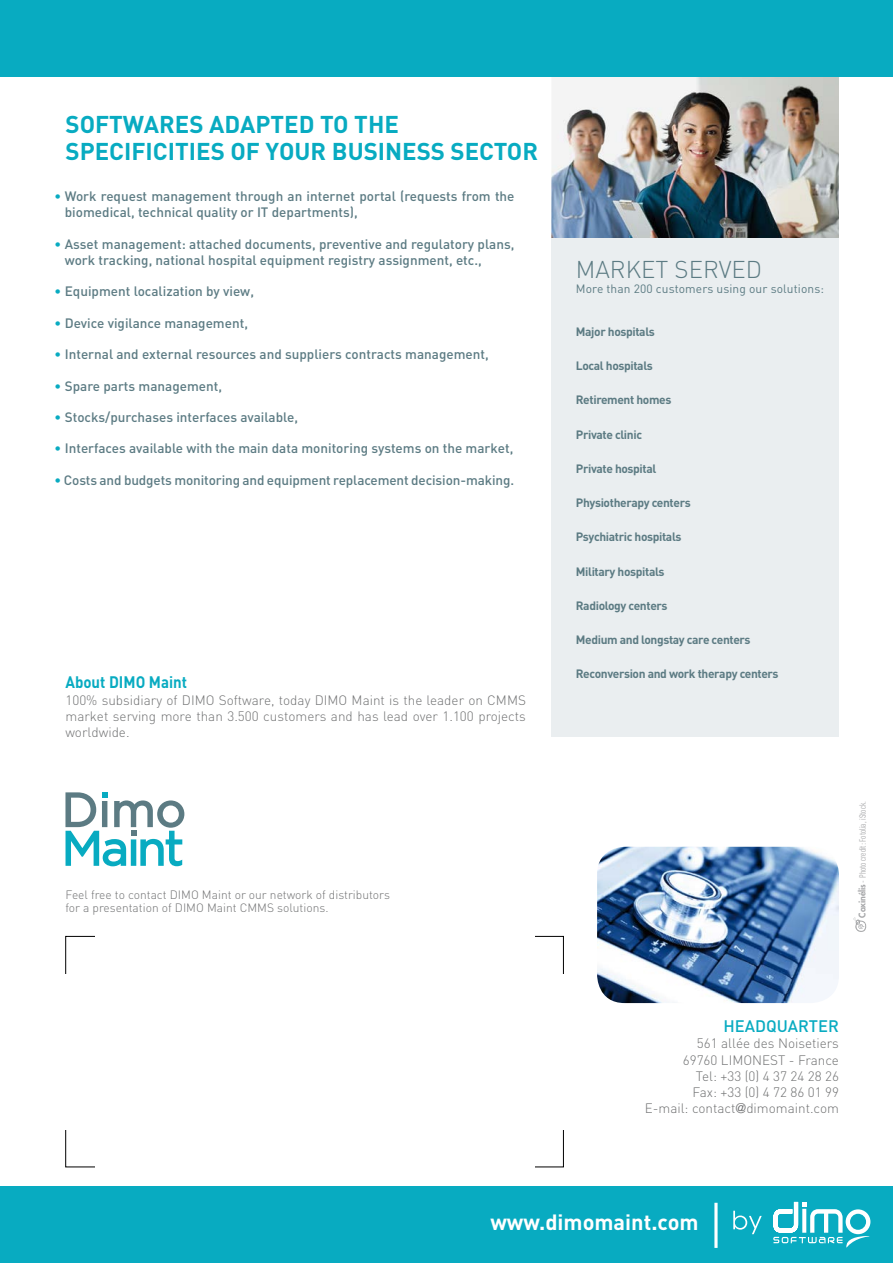
<style>
.page{position:relative;width:893px;height:1263px;background:#fff}
.page>*{position:absolute;margin:0;border:0;box-sizing:border-box;transform-origin:0 0}
.t1{font:700 24px/27px "DIN";color:#08abc1}
.t2{font:300 24px "DIN";color:#5c7b83}
.t3{font:700 21.75px "DIN";color:#fff}
.t4{font:700 16.5px "DIN";color:#08abc1;scale:.91 1}
.t5{font:500 16.5px "DIN";color:#08abc1}
.t6{font:500 13.5px/16.5px "DIN";color:#5c7b83}
.t7{font:300 13.5px/16.2px "DIN";color:#707172;text-align:right}
.t8{font:700 12px "DIN";letter-spacing:-.03em;color:#5c7b83}
.t9{font:300 12px/13.5px "DIN";color:#707172}
.t10{font:12px "DIN";letter-spacing:.01em;color:#5c7b83}
.t11{font:9px "DIN Cond";color:#a5a6a8}
.s1{font-weight:300;color:#08abc1}
.s2{font-family:"Futura";font-weight:800;font-size:8.85px}
.s3{font-family:"Helvetica"}
</style>
<div class="page">
<img style="left:551px;top:77px;width:288px;height:161px">
<div style="left:551px;top:238px;width:288px;height:499px;background:#eaeef0"></div>
<div style="left:0;top:1186px;width:893px;height:77px;background:#08abc1"></div>
<div style="left:0;top:0;width:893px;height:77px;background:#08abc1"></div>
<svg style="left:714px;top:1203px;width:4px;height:45px"></svg>
<svg style="left:773px;top:1202px;width:98px;height:46px"></svg>
<svg style="left:733px;top:1211px;width:29px;height:23px"></svg>
<svg style="left:65px;top:792px;width:119px;height:74px"></svg>
<svg style="left:853px;top:917px;width:14px;height:15px"></svg>
<img style="left:597px;top:847px;width:242px;height:156px">
<h1 class="t1" style="left:65px;top:110px;width:474px">SOFTWARES ADAPTED TO THE<br>SPECIFICITIES OF YOUR BUSINESS SECTOR</h1>
<p class="t6" style="left:65px;top:187px;width:451px;text-indent:-11px"><span class="s1">•</span> Work request management through an internet portal (requests from the biomedical, technical quality or IT departments),</p>
<p class="t6" style="left:65px;top:235px;width:451px;text-indent:-11px"><span class="s1">•</span> Asset management: attached documents, preventive and regulatory plans, work tracking, national hospital equipment registry assignment, etc.,</p>
<p class="t6" style="left:54px;top:283px;width:201px"><span class="s1">•</span> Equipment localization by view,</p>
<p class="t6" style="left:54px;top:314px;width:196px"><span class="s1">•</span> Device vigilance management,</p>
<p class="t6" style="left:54px;top:346px;width:436px"><span class="s1">•</span> Internal and external resources and suppliers contracts management,</p>
<p class="t6" style="left:54px;top:377px;width:170px"><span class="s1">•</span> Spare parts management,</p>
<p class="t6" style="left:54px;top:408px;width:246px"><span class="s1">•</span> Stocks/purchases interfaces available,</p>
<p class="t6" style="left:54px;top:440px;width:461px"><span class="s1">•</span> Interfaces available with the main data monitoring systems on the market,</p>
<p class="t6" style="left:54px;top:471px;width:462px"><span class="s1">•</span> Costs and budgets monitoring and equipment replacement decision-making.</p>
<p class="t4" style="left:65px;top:671px;width:135px">About DIMO Maint</p>
<p class="t7" style="left:65px;top:691px;width:462px;text-align:justify">100% subsidiary of DIMO Software, today DIMO Maint is the leader on CMMS market serving more than 3.500 customers and has lead over 1.100 projects worldwide.</p>
<p class="t9" style="left:65px;top:887px;width:326px">Feel free to contact DIMO Maint or our network of distributors for a presentation of DIMO Maint CMMS solutions.</p>
<h1 class="t2" style="left:576px;top:255px;width:188px">MARKET SERVED</h1>
<p class="t10" style="left:576px;top:281px;width:250px">More than 200 customers using our solutions:</p>
<p class="t8" style="left:576px;top:324px;width:81px">Major hospitals</p>
<p class="t8" style="left:576px;top:358px;width:79px">Local hospitals</p>
<p class="t8" style="left:576px;top:392px;width:97px">Retirement homes</p>
<p class="t8" style="left:576px;top:426px;width:68px">Private clinic</p>
<p class="t8" style="left:576px;top:461px;width:82px">Private hospital</p>
<p class="t8" style="left:576px;top:495px;width:116px">Physiotherapy centers</p>
<p class="t8" style="left:576px;top:529px;width:107px">Psychiatric hospitals</p>
<p class="t8" style="left:576px;top:563px;width:90px">Military hospitals</p>
<p class="t8" style="left:576px;top:598px;width:93px">Radiology centers</p>
<p class="t8" style="left:576px;top:632px;width:176px">Medium and longstay care centers</p>
<p class="t8" style="left:576px;top:666px;width:204px">Reconversion and work therapy centers</p>
<p class="t11" style="left:857px;top:917px;width:118px;rotate:-90deg"><span class="s2">Coxinélis</span> - Photo credit: Fotolia, iStock.</p>
<p class="t5" style="left:723px;top:1015px;width:117px">HEADQUARTER</p>
<p class="t7" style="left:645px;top:1035px;width:196px">561 allée des Noisetiers<br>69760 LIMONEST - France<br>Tel: +33 (0) 4 37 24 28 26<br>Fax: +33 (0) 4 72 86 01 99<br>E-mail: contact<span class="s3">@</span>dimomaint.com</p>
<h2 class="t3" style="left:490px;top:1207px;width:210px">www.dimomaint.com</h2>
</div>
